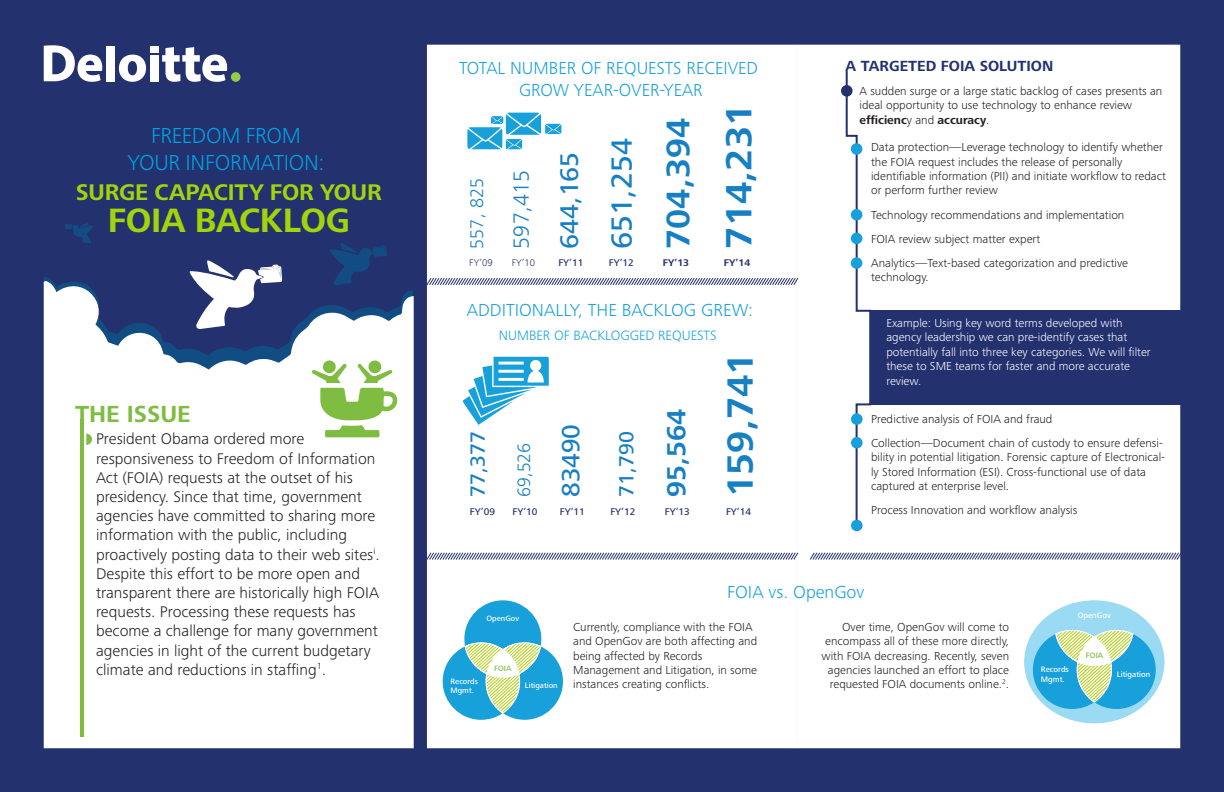
<style>
.page{position:relative;width:1224px;height:792px;background:#24316f}
.page>*{position:absolute;margin:0;border:0;box-sizing:border-box;transform-origin:0 0}
.t1{font:700 37.9px "Frutiger Next Pro";color:#177fc3}
.t2{font:700 35px "Frutiger Next Pro";letter-spacing:-.01em;color:#a2d40a}
.t3{font:700 34.1px "Frutiger Next Pro";color:#177fc3}
.t4{font:500 30.3px "Frutiger Next Pro";color:#177fc3}
.t5{font:700 27.3px "Frutiger Next Pro";color:#177fc3}
.t6{font:500 26.5px "Frutiger Next Pro";color:#177fc3}
.t7{font:500 26px "Frutiger Next Pro";color:#177fc3}
.t8{font:700 24.1px "Frutiger Next Pro";color:#7ebd41}
.t9{font:700 23.5px "Frutiger Next Pro";letter-spacing:-.005em;color:#a2d40a}
.t10{font:300 22.7px "Frutiger Next Pro";color:#177fc3}
.t11{font:300 22.5px/27px "Frutiger Next Pro";letter-spacing:-.01em;color:#00a2df;text-align:center}
.t12{font:500 21.2px "Frutiger Next Pro";color:#177fc3}
.t13{font:300 18.9px "Frutiger Next Pro";color:#177fc3}
.t14{font:300 18.6px "Frutiger Next Pro";color:#177fc3}
.t15{font:300 18.1px/21.7px "Frutiger Next Pro";color:#17a0da;text-align:center}
.t16{font:300 16px/19.2px "Frutiger Next Pro";color:#231f20}
.t17{font:700 15.2px "Frutiger Next Pro";color:#24316f}
.t18{font:300 14px "Frutiger Next Pro";color:#17a0da}
.t19{font:300 12px/14.4px "Frutiger Next Pro";color:#231f20}
.t20{font:300 12px/14.4px "Frutiger Next Pro";color:#fff}
.t21{font:500 10.1px "Frutiger Next Pro";color:#24316f}
.t22{font:300 10.1px "Frutiger Next Pro";color:#24316f}
.t23{font:700 10.1px "Frutiger Next Pro";color:#24316f}
.t24{font:500 8.2px/9.8px "Frutiger Next Pro";color:#fff}
.t25{font:500 8.2px "Frutiger Next Pro";color:#7ebd41}
.t26{font:500 8px/9.6px "Frutiger Next Pro";color:#fff}
.t27{font:500 8px "Frutiger Next Pro";color:#7ebd41}
.s1{font-weight:700}
</style>
<div class="page">
<div style="left:797px;top:45px;width:383px;height:703px;background:#fff"></div>
<div style="left:427px;top:45px;width:370px;height:703px;background:#fff"></div>
<div style="left:106px;top:46px;width:9px;height:35px;background:#fff"></div>
<svg style="left:119px;top:55px;width:27px;height:27px"></svg>
<div style="left:150px;top:55px;width:9px;height:26px;background:#fff"></div>
<div style="left:150px;top:46px;width:9px;height:7px;background:#fff"></div>
<svg style="left:162px;top:47px;width:65px;height:35px"></svg>
<div style="left:231px;top:72px;width:10px;height:10px;background:#97ca49;border-radius:50%"></div>
<svg style="left:44px;top:45px;width:58px;height:37px"></svg>
<div style="left:44px;top:296px;width:370px;height:452px;background:#fff"></div>
<hr style="left:80px;top:419px;width:4px;height:317px;background:#7ebd41">
<svg style="left:44px;top:222px;width:369px;height:223px"></svg>
<svg style="left:467px;top:113px;width:94px;height:36px"></svg>
<svg style="left:427px;top:277px;width:372px;height:9px"></svg>
<svg style="left:809px;top:552px;width:372px;height:9px"></svg>
<svg style="left:427px;top:552px;width:372px;height:9px"></svg>
<svg style="left:463px;top:357px;width:86px;height:68px"></svg>
<svg style="left:443px;top:600px;width:120px;height:120px"></svg>
<div style="left:1024px;top:600px;width:141px;height:123px;background:#9adaf3;border-radius:50%"></div>
<svg style="left:1033px;top:629px;width:123px;height:80px"></svg>
<svg style="left:845px;top:69px;width:27px;height:460px"></svg>
<div style="left:841px;top:85px;width:12px;height:12px;background:#24316f;border-radius:50%"></div>
<div style="left:851px;top:143px;width:11px;height:12px;background:#17a0da;border-radius:50%"></div>
<div style="left:851px;top:209px;width:11px;height:12px;background:#17a0da;border-radius:50%"></div>
<div style="left:851px;top:233px;width:11px;height:11px;background:#17a0da;border-radius:50%"></div>
<div style="left:851px;top:257px;width:11px;height:12px;background:#17a0da;border-radius:50%"></div>
<div style="left:851px;top:413px;width:12px;height:12px;background:#17a0da;border-radius:50%"></div>
<div style="left:851px;top:437px;width:12px;height:12px;background:#17a0da;border-radius:50%"></div>
<div style="left:851px;top:520px;width:12px;height:11px;background:#17a0da;border-radius:50%"></div>
<div style="left:871px;top:310px;width:310px;height:95px;background:#24316f"></div>
<h3 class="t11" style="left:127px;top:122px;width:198px">FREEDOM FROM<br>YOUR INFORMATION:</h3>
<h3 class="t9" style="left:76px;top:178px;width:307px">SURGE CAPACITY FOR YOUR</h3>
<h2 class="t2" style="left:108px;top:200px;width:244px">FOIA BACKLOG</h2>
<h3 class="t8" style="left:75px;top:400px;width:117px">THE ISSUE</h3>
<p class="t16" style="left:96px;top:429px;width:285px">President Obama ordered more responsiveness to Freedom of Information Act (FOIA) requests at the outset of his presidency. Since that time, government agencies have committed to sharing more information with the public, including proactively posting data to their web sites<sup>i</sup>.<br>Despite this effort to be more open and transparent there are historically high FOIA requests. Processing these requests has become a challenge for many government agencies in light of the current budgetary climate and reductions in staffing<sup>1</sup>.</p>
<h3 class="t15" style="left:459px;top:58px;width:301px">TOTAL NUMBER OF REQUESTS RECEIVED<br>GROW YEAR-OVER-YEAR</h3>
<h3 class="t13" style="left:466px;top:249px;width:72px;rotate:-90deg">557, 825</h3>
<h3 class="t10" style="left:508px;top:249px;width:80px;rotate:-90deg">597,415</h3>
<h3 class="t6" style="left:554px;top:249px;width:98px;rotate:-90deg">644,165</h3>
<h3 class="t4" style="left:605px;top:249px;width:112px;rotate:-90deg">651,254</h3>
<h3 class="t3" style="left:659px;top:249px;width:132px;rotate:-90deg">704,394</h3>
<h1 class="t1" style="left:717px;top:249px;width:146px;rotate:-90deg">714,231</h1>
<p class="t22" style="left:469px;top:257px;width:25px">FY’09</p>
<p class="t22" style="left:512px;top:257px;width:25px">FY’10</p>
<p class="t21" style="left:558px;top:257px;width:27px">FY’11</p>
<p class="t21" style="left:609px;top:257px;width:27px">FY’12</p>
<p class="t23" style="left:663px;top:257px;width:28px">FY’13</p>
<p class="t23" style="left:724px;top:257px;width:28px">FY’14</p>
<h3 class="t15" style="left:467px;top:299px;width:288px">ADDITIONALLY, THE BACKLOG GREW:</h3>
<p class="t18" style="left:499px;top:327px;width:219px">NUMBER OF BACKLOGGED REQUESTS</p>
<h3 class="t12" style="left:466px;top:497px;width:67px;rotate:-90deg">77,377</h3>
<h3 class="t14" style="left:513px;top:497px;width:56px;rotate:-90deg">69,526</h3>
<h3 class="t7" style="left:556px;top:497px;width:75px;rotate:-90deg">83490</h3>
<h3 class="t12" style="left:614px;top:497px;width:67px;rotate:-90deg">71,790</h3>
<h3 class="t5" style="left:661px;top:497px;width:90px;rotate:-90deg">95,564</h3>
<h1 class="t1" style="left:719px;top:497px;width:146px;rotate:-90deg">159,741</h1>
<p class="t21" style="left:470px;top:506px;width:27px">FY’09</p>
<p class="t21" style="left:512px;top:506px;width:27px">FY’10</p>
<p class="t21" style="left:560px;top:506px;width:27px">FY’11</p>
<p class="t21" style="left:610px;top:506px;width:27px">FY’12</p>
<p class="t21" style="left:665px;top:506px;width:27px">FY’13</p>
<p class="t21" style="left:726px;top:506px;width:27px">FY’14</p>
<p class="t17" style="left:846px;top:57px;width:209px">A TARGETED FOIA SOLUTION</p>
<p class="t19" style="left:860px;top:84px;width:304px">A sudden surge or a large static backlog of cases presents an ideal opportunity to use technology to enhance review <span class="s1">efficienc</span>y and <span class="s1">accuracy</span>.</p>
<p class="t19" style="left:871px;top:140px;width:296px">Data protection—Leverage technology to identify whether the FOIA request includes the release of personally identifiable information (PII) and initiate workflow to redact or perform further review</p>
<p class="t19" style="left:871px;top:202px;width:259px;line-height:24.2px">Technology recommendations and implementation<br>FOIA review subject matter expert<br>Analytics—Text-based categorization and predictive</p>
<p class="t19" style="left:871px;top:270px;width:59px">technology.</p>
<p class="t20" style="left:886px;top:316px;width:266px">Example: Using key word terms developed with agency leadership we can pre-identify cases that potentially fall into three key categories. We will filter these to SME teams for faster and more accurate review.</p>
<p class="t19" style="left:871px;top:407px;width:293px;line-height:24.2px">Predictive analysis of FOIA and fraud<br>Collection—Document chain of custody to ensure defensi-</p>
<p class="t19" style="left:871px;top:450px;width:295px">bility in potential litigation. Forensic capture of Electronical&shy;ly Stored Information (ESI). Cross-functional use of data captured at enterprise level.</p>
<p class="t19" style="left:871px;top:503px;width:208px">Process Innovation and workflow analysis</p>
<p class="t26" style="left:487px;top:614px;width:34px">OpenGov</p>
<p class="t27" style="left:494px;top:663px;width:19px">FOIA</p>
<p class="t26" style="left:451px;top:676px;width:29px">Records<br>Mgmt.</p>
<p class="t26" style="left:525px;top:681px;width:34px">Litigation</p>
<h3 class="t15" style="left:727px;top:581px;width:139px">FOIA vs. OpenGov</h3>
<p class="t19" style="left:573px;top:620px;width:185px">Currently, compliance with the FOIA and OpenGov are both affecting and being affected by Records<br>Management and Litigation, in some instances creating conflicts.</p>
<p class="t19" style="left:821px;top:620px;width:189px;text-align:right">Over time, OpenGov will come to encompass all of these more directly, with FOIA decreasing. Recently, seven agencies launched an effort to place requested FOIA documents online.<sup>2</sup>.</p>
<p class="t24" style="left:1078px;top:610px;width:35px">OpenGov</p>
<p class="t25" style="left:1086px;top:651px;width:19px">FOIA</p>
<p class="t24" style="left:1041px;top:664px;width:30px">Records<br>Mgmt.</p>
<p class="t24" style="left:1117px;top:669px;width:35px">Litigation</p>
</div>
